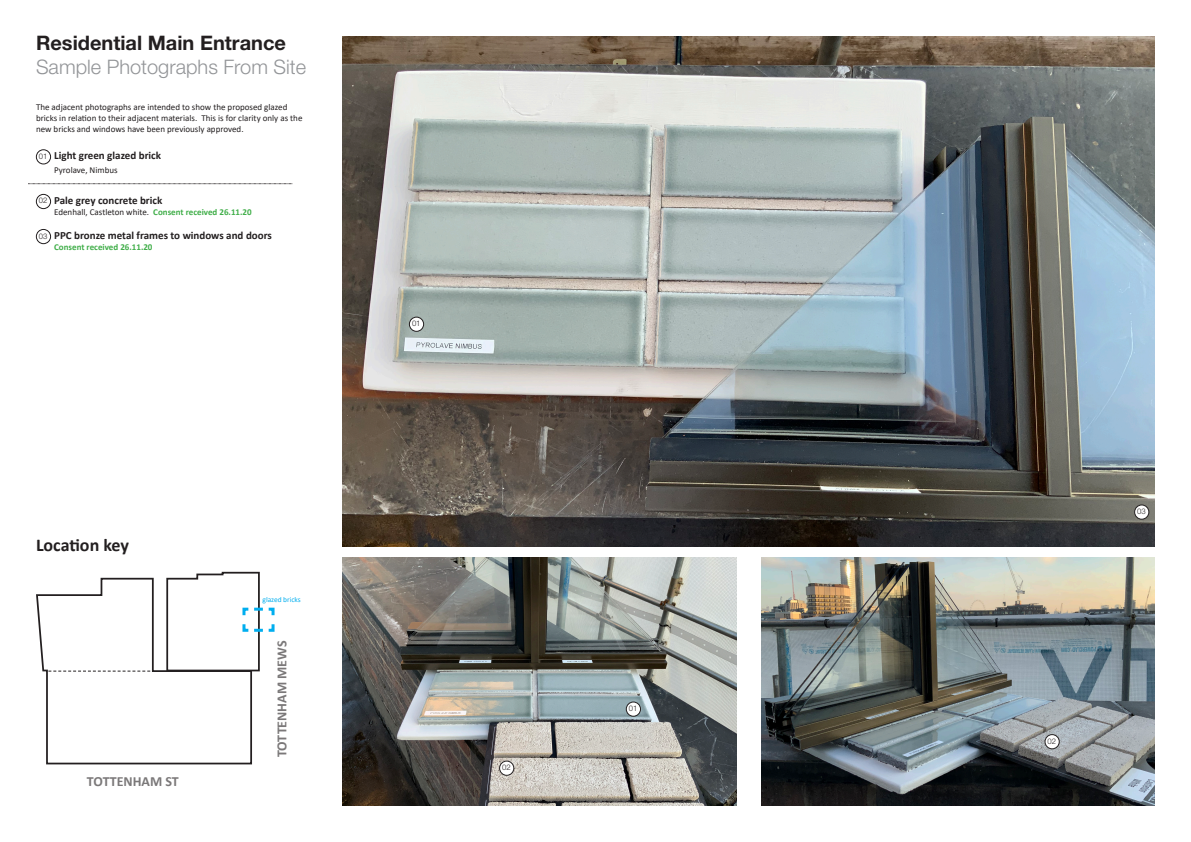
<style>
.page{position:relative;width:1191px;height:842px;background:#fff}
.page>*{position:absolute;margin:0;border:0;box-sizing:border-box;transform-origin:0 0}
._1_1_Chapter_Heading{font:300 20px "Helvetica Neue LT Pro";color:#939598}
._1_1_Chapter_Heading-2{font:700 20px "Helvetica Neue LT Pro";color:#231f20}
.t1{font:700 18px "Calibri";letter-spacing:-.005em;color:#231f20}
.t2{font:700 14px "Calibri";color:#231f20}
.t3{font:700 11px "Calibri";color:#231f20}
.t4{font:9px/10.8px "Calibri";color:#231f20}
.t5{font:700 9px "Calibri";color:#40ae49}
.t6{font:300 7.7px "Helvetica Neue LT Pro";color:#231f20}
.t7{font:7.4px "Calibri";color:#00aeef}
.s1{font-weight:700;color:#40ae49}
</style>
<div class="page">
<svg style="left:36px;top:577px;width:216px;height:188px"></svg>
<svg style="left:48px;top:671px;width:102px;height:1px"></svg>
<svg style="left:165px;top:571px;width:110px;height:101px"></svg>
<img style="left:342px;top:36px;width:813px;height:511px">
<img style="left:761px;top:558px;width:394px;height:247px">
<img style="left:342px;top:558px;width:394px;height:247px">
<div style="left:36px;top:149px;width:15px;height:15px;border:1px solid #231f20;border-radius:50%"></div>
<div style="left:409px;top:317px;width:14px;height:14px;background:#fff;border-radius:50%"></div>
<div style="left:409px;top:317px;width:15px;height:15px;border:1px solid #231f20;border-radius:50%"></div>
<div style="left:626px;top:702px;width:14px;height:14px;background:#fff;border-radius:50%"></div>
<div style="left:626px;top:702px;width:15px;height:14px;border:1px solid #231f20;border-radius:50%"></div>
<div style="left:36px;top:194px;width:15px;height:15px;border:1px solid #231f20;border-radius:50%"></div>
<div style="left:499px;top:761px;width:15px;height:14px;background:#fff;border-radius:50%"></div>
<div style="left:499px;top:761px;width:15px;height:15px;border:1px solid #231f20;border-radius:50%"></div>
<div style="left:1045px;top:735px;width:14px;height:14px;background:#fff;border-radius:50%"></div>
<div style="left:1044px;top:734px;width:15px;height:15px;border:1px solid #231f20;border-radius:50%"></div>
<div style="left:36px;top:229px;width:15px;height:15px;border:1px solid #231f20;border-radius:50%"></div>
<div style="left:1134px;top:505px;width:14px;height:14px;background:#fff;border-radius:50%"></div>
<div style="left:1134px;top:505px;width:15px;height:14px;border:1px solid #231f20;border-radius:50%"></div>
<svg style="left:28px;top:184px;width:264px;height:1px"></svg>
<p class="_1_1_Chapter_Heading-2" style="left:36px;top:31px;width:251px">Residential Main Entrance</p>
<p class="_1_1_Chapter_Heading" style="left:36px;top:55px;width:272px">Sample Photographs From Site</p>
<p class="t4" style="left:36px;top:101px;width:268px">The adjacent photographs are intended to show the proposed glazed bricks in relation to their adjacent materials. This is for clarity only as the new bricks and windows have been previously approved.</p>
<p class="t6" style="left:39px;top:151px;width:10px">01</p>
<p class="t3" style="left:54px;top:148px;width:108px">Light green glazed brick</p>
<p class="t4" style="left:54px;top:164px;width:65px">Pyrolave, Nimbus</p>
<p class="t3" style="left:54px;top:193px;width:110px">Pale grey concrete brick</p>
<p class="t4" style="left:54px;top:206px;width:199px">Edenhall, Castleton white. <span class="s1">Consent received 26.11.20</span></p>
<p class="t3" style="left:54px;top:228px;width:219px">PPC bronze metal frames to windows and doors</p>
<p class="t5" style="left:54px;top:241px;width:100px">Consent received 26.11.20</p>
<p class="t6" style="left:39px;top:196px;width:10px">02</p>
<p class="t6" style="left:39px;top:231px;width:10px">03</p>
<p class="t1" style="left:36px;top:532px;width:94px">Location key</p>
<h3 class="t2" style="left:87px;top:772px;width:93px">TOTTENHAM ST</h3>
<p class="t7" style="left:263px;top:594px;width:40px;rotate:1deg">glazed bricks</p>
<h3 class="t2" style="left:272px;top:757px;width:118px;rotate:-90deg">TOTTENHAM MEWS</h3>
<p class="t6" style="left:412px;top:319px;width:10px">01</p>
<p class="t6" style="left:502px;top:763px;width:10px">02</p>
<p class="t6" style="left:629px;top:704px;width:10px">01</p>
<p class="t6" style="left:1137px;top:507px;width:10px">03</p>
<p class="t6" style="left:1047px;top:736px;width:10px">02</p>
</div>
